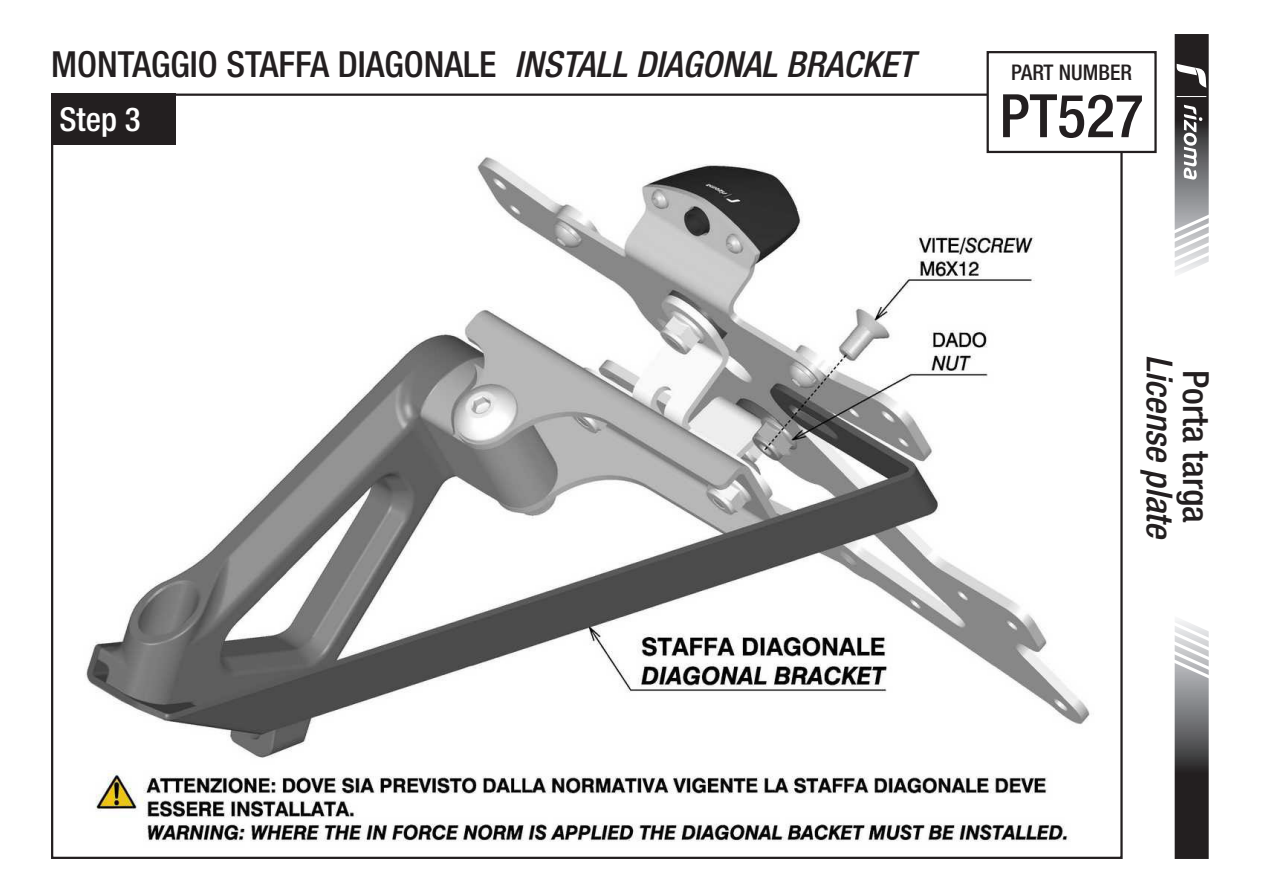
<style>
.page{position:relative;width:1263px;height:893px;background:#fff}
.page>*{position:absolute;margin:0;border:0;box-sizing:border-box;transform-origin:0 0}
.t1{font:500 condensed 60px "Helvetica Neue LT Std";color:#231f20}
.t2{font:500 condensed 36px "Helvetica Neue LT Std";color:#231f20}
.t3{font:italic 500 condensed 36px "Helvetica Neue LT Std";color:#231f20}
.t4{font:500 condensed 33px "Helvetica Neue LT Std";color:#fff}
.t5{font:500 condensed 21.6px "Helvetica Neue LT Std";color:#231f20}
.s1{font-style:italic}
</style>
<div class="page">
<img style="left:85px;top:104px;width:1028px;height:738px">
<div style="left:51px;top:94px;width:124px;height:51px;background:#231f20"></div>
<svg style="left:1174px;top:620px;width:35px;height:239px;background:#706f70"></svg>
<svg style="left:1174px;top:34px;width:35px;height:240px"></svg>
<div style="left:988px;top:52px;width:167px;height:100px;background:#fff"></div>
<div style="left:986px;top:51px;width:171px;height:102px;border:2px solid #231f20"></div>
<p class="t2" style="left:51px;top:42px;width:865px">MONTAGGIO STAFFA DIAGONALE <span class="s1">INSTALL DIAGONAL BRACKET</span></p>
<p class="t4" style="left:60px;top:99px;width:83px">Step 3</p>
<p class="t5" style="left:1011px;top:59px;width:122px">PART NUMBER</p>
<h1 class="t1" style="left:999px;top:80px;width:146px">PT527</h1>
<p class="t3" style="left:1181px;top:355px;width:187px;rotate:90deg">License plate</p>
<p class="t2" style="left:1217px;top:370px;width:155px;rotate:90deg">Porta targa</p>
</div>
